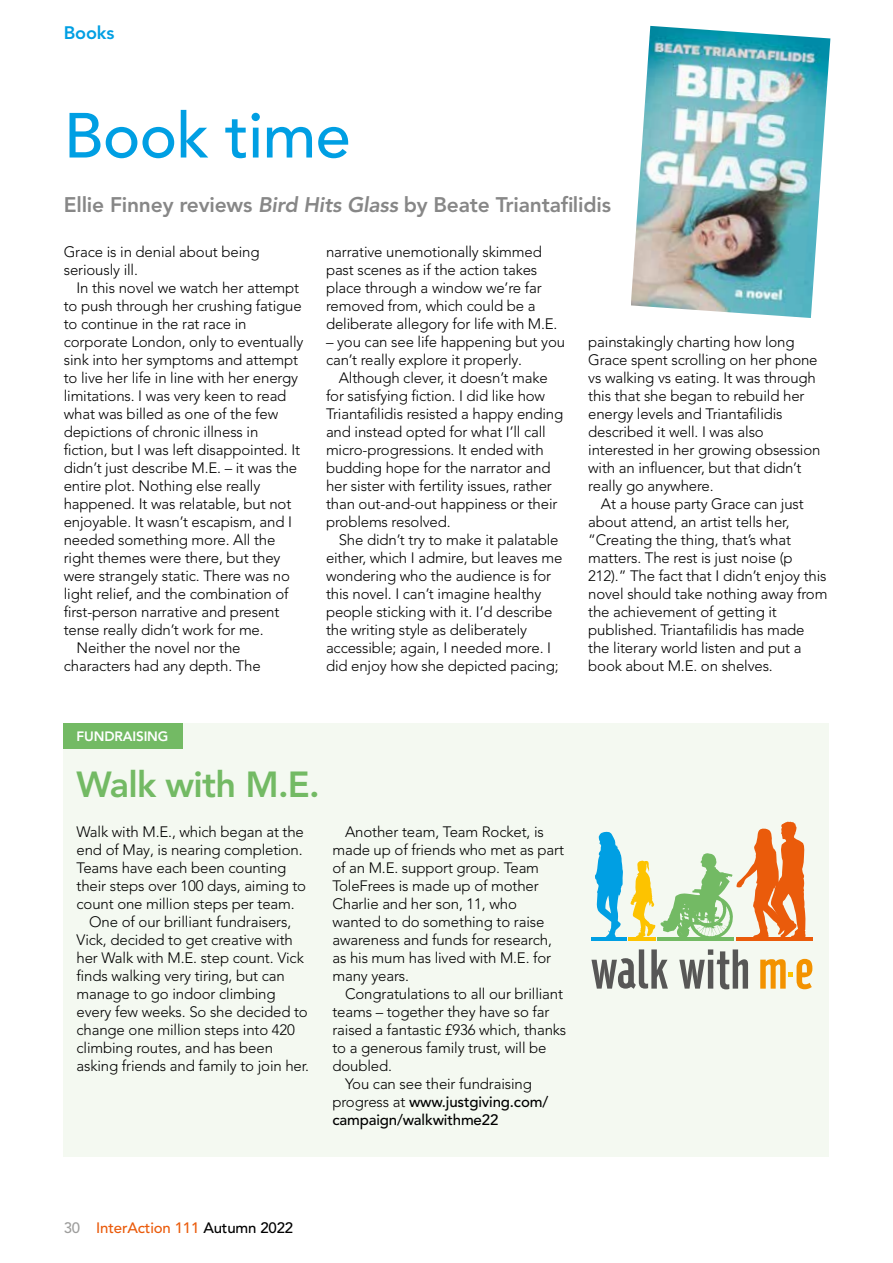
<style>
.page{position:relative;width:893px;height:1263px;background:#fff}
.page>*{position:absolute;margin:0;border:0;box-sizing:border-box;transform-origin:0 0}
.t1{font:500 63px "Avenir LT Pro";letter-spacing:-.01em;color:#009fe3}
.t2{font:800 36px "Avenir LT Pro";letter-spacing:-.02em;color:#73ba64}
.t3{font:800 21px "Avenir LT Pro";letter-spacing:-.01em;color:#878787}
.t4{font:800 18px "Avenir LT Pro";letter-spacing:-.01em;color:#009fe3}
.t5{font:300 15px/18px "Avenir LT Pro";letter-spacing:-.01em;color:#000}
.t6{font:500 15px "Avenir LT Pro";letter-spacing:-.01em;color:#000}
.t7{font:500 15px "Avenir LT Pro";letter-spacing:-.01em;color:#ea5b0b}
.t8{font:800 13.5px "Avenir LT Pro";letter-spacing:-.01em;color:#fff}
.s1{font-style:italic}
.s2{font-weight:300}
.s3{color:#9d9d9c}
.s4{color:#000}
</style>
<div class="page">
<img style="left:631px;top:26px;width:199px;height:292px">
<div style="left:64px;top:723px;width:765px;height:434px;background:#f4f9f1"></div>
<div style="left:64px;top:723px;width:119px;height:25px;background:#73ba64"></div>
<svg style="left:595px;top:831px;width:28px;height:107px"></svg>
<hr style="left:591px;top:938px;width:36px;height:3px;background:#009fe3">
<hr style="left:629px;top:938px;width:27px;height:3px;background:#fdc300">
<hr style="left:658px;top:938px;width:76px;height:3px;background:#73ba64">
<hr style="left:736px;top:938px;width:76px;height:3px;background:#ea5b0b">
<svg style="left:630px;top:821px;width:176px;height:118px"></svg>
<svg style="left:679px;top:949px;width:69px;height:40px"></svg>
<svg style="left:591px;top:949px;width:77px;height:40px"></svg>
<svg style="left:760px;top:959px;width:52px;height:30px"></svg>
<p class="t4" style="left:64px;top:22px;width:52px">Books</p>
<h1 class="t1" style="left:64px;top:98px;width:288px">Book time</h1>
<h3 class="t3" style="left:64px;top:192px;width:549px">Ellie Finney reviews <span class="s1">Bird Hits Glass</span> by Beate Triantafilidis</h3>
<p class="t5" style="left:64px;top:242px;width:197px">Grace is in denial about being seriously ill.</p>
<p class="t5" style="left:77px;top:278px;width:224px">In this novel we watch her attempt</p>
<p class="t5" style="left:64px;top:296px;width:239px">to push through her crushing fatigue</p>
<p class="t5" style="left:64px;top:314px;width:184px">to continue in the rat race in</p>
<p class="t5" style="left:64px;top:332px;width:241px">corporate London, only to eventually</p>
<p class="t5" style="left:64px;top:350px;width:236px">sink into her symptoms and attempt</p>
<p class="t5" style="left:64px;top:368px;width:236px">to live her life in line with her energy</p>
<p class="t5" style="left:64px;top:386px;width:224px">limitations. I was very keen to read</p>
<p class="t5" style="left:64px;top:404px;width:216px">what was billed as one of the few</p>
<p class="t5" style="left:64px;top:422px;width:196px">depictions of chronic illness in</p>
<p class="t5" style="left:64px;top:440px;width:238px">fiction, but I was left disappointed. It</p>
<p class="t5" style="left:64px;top:458px;width:235px">didn’t just describe M.E. – it was the</p>
<p class="t5" style="left:64px;top:476px;width:198px">entire plot. Nothing else really</p>
<p class="t5" style="left:64px;top:494px;width:229px">happened. It was relatable, but not</p>
<p class="t5" style="left:64px;top:512px;width:230px">enjoyable. It wasn’t escapism, and I</p>
<p class="t5" style="left:64px;top:530px;width:213px">needed something more. All the</p>
<p class="t5" style="left:64px;top:548px;width:218px">right themes were there, but they</p>
<p class="t5" style="left:64px;top:566px;width:228px">were strangely static. There was no</p>
<p class="t5" style="left:64px;top:584px;width:226px">light relief, and the combination of</p>
<p class="t5" style="left:64px;top:602px;width:217px">first-person narrative and present</p>
<p class="t5" style="left:64px;top:620px;width:201px">tense really didn’t work for me.</p>
<p class="t5" style="left:77px;top:638px;width:166px">Neither the novel nor the</p>
<p class="t5" style="left:64px;top:656px;width:199px">characters had any depth. The</p>
<p class="t5" style="left:326px;top:242px;width:233px">narrative unemotionally skimmed past scenes as if the action takes place through a window we’re far removed from, which could be a deliberate allegory for life with M.E.</p>
<p class="t5" style="left:326px;top:332px;width:241px">– you can see life happening but you can’t really explore it properly.</p>
<p class="t5" style="left:326px;top:368px;width:239px;text-indent:13px">Although clever, it doesn’t make for satisfying fiction. I did like how Triantafilidis resisted a happy ending and instead opted for what I’ll call micro-progressions. It ended with budding hope for the narrator and her sister with fertility issues, rather than out-and-out happiness or their problems resolved.</p>
<p class="t5" style="left:326px;top:530px;width:238px;text-indent:13px">She didn’t try to make it palatable either, which I admire, but leaves me wondering who the audience is for this novel. I can’t imagine healthy people sticking with it. I’d describe the writing style as deliberately accessible; again, I needed more. I did enjoy how she depicted pacing;</p>
<p class="t5" style="left:588px;top:332px;width:234px">painstakingly charting how long<br>Grace spent scrolling on her phone vs walking vs eating. It was through this that she began to rebuild her energy levels and Triantafilidis described it well. I was also interested in her growing obsession with an influencer, but that didn’t really go anywhere.</p>
<p class="t5" style="left:588px;top:494px;width:241px;text-indent:13px">At a house party Grace can just about attend, an artist tells her, “Creating the thing, that’s what matters. The rest is just noise (p 212).” The fact that I didn’t enjoy this novel should take nothing away from the achievement of getting it published. Triantafilidis has made the literary world listen and put a book about M.E. on shelves.</p>
<p class="t8" style="left:77px;top:728px;width:93px">FUNDRAISING</p>
<h2 class="t2" style="left:77px;top:763px;width:245px">Walk with M.E.</h2>
<p class="t5" style="left:77px;top:823px;width:229px">Walk with M.E., which began at the</p>
<p class="t5" style="left:77px;top:841px;width:228px">end of May, is nearing completion.</p>
<p class="t5" style="left:77px;top:859px;width:211px">Teams have each been counting</p>
<p class="t5" style="left:77px;top:877px;width:231px">their steps over 100 days, aiming to</p>
<p class="t5" style="left:77px;top:895px;width:220px">count one million steps per team.</p>
<p class="t5" style="left:89px;top:913px;width:203px">One of our brilliant fundraisers,</p>
<p class="t5" style="left:77px;top:931px;width:218px">Vick, decided to get creative with</p>
<p class="t5" style="left:77px;top:949px;width:229px">her Walk with M.E. step count. Vick</p>
<p class="t5" style="left:77px;top:967px;width:210px">finds walking very tiring, but can</p>
<p class="t5" style="left:77px;top:985px;width:201px">manage to go indoor climbing</p>
<p class="t5" style="left:77px;top:1003px;width:233px">every few weeks. So she decided to</p>
<p class="t5" style="left:77px;top:1021px;width:220px">change one million steps into 420</p>
<p class="t5" style="left:77px;top:1039px;width:198px">climbing routes, and has been</p>
<p class="t5" style="left:77px;top:1057px;width:234px">asking friends and family to join her.</p>
<p class="t5" style="left:332px;top:823px;width:233px;text-indent:13px">Another team, Team Rocket, is made up of friends who met as part of an M.E. support group. Team<br>ToleFrees is made up of mother<br>Charlie and her son, 11, who wanted to do something to raise awareness and funds for research, as his mum has lived with M.E. for many years.</p>
<p class="t5" style="left:345px;top:985px;width:219px">Congratulations to all our brilliant</p>
<p class="t5" style="left:332px;top:1003px;width:219px">teams – together they have so far</p>
<p class="t5" style="left:332px;top:1021px;width:235px">raised a fantastic £936 which, thanks</p>
<p class="t5" style="left:332px;top:1039px;width:216px">to a generous family trust, will be</p>
<p class="t5" style="left:332px;top:1057px;width:61px">doubled.</p>
<p class="t5" style="left:345px;top:1075px;width:188px">You can see their fundraising</p>
<p class="t6" style="left:332px;top:1093px;width:217px"><span class="s2">progress at</span> www.justgiving.com/</p>
<p class="t6" style="left:332px;top:1111px;width:167px">campaign/walkwithme22</p>
<p class="t7" style="left:64px;top:1219px;width:231px"><span class="s3">30</span> InterAction 111 <span class="s4">Autumn 2022</span></p>
</div>
